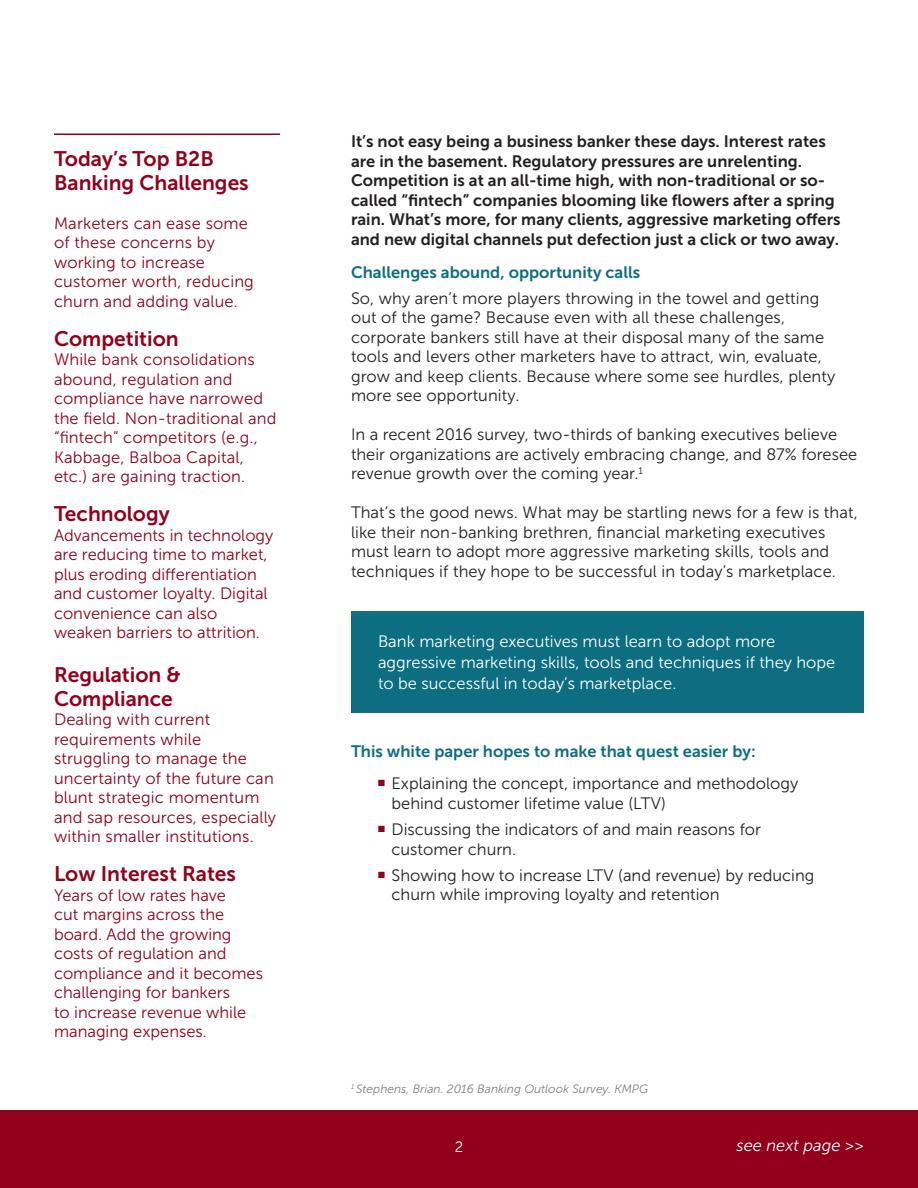
<style>
.page{position:relative;width:918px;height:1188px;background:#fff}
.page>*{position:absolute;margin:0;border:0;box-sizing:border-box;transform-origin:0 0}
.t1{font:21px/24px "Museo Sans 700";color:#92001c}
.t2{font:16.5px/19.5px "Museo Sans 300";letter-spacing:.005em;color:#231f20}
.t3{font:16.5px/19.5px "Museo Sans 300";letter-spacing:.01em;color:#92001c}
.t4{font:16.5px/19.5px "Museo Sans 700";color:#231f20}
.t5{font:16.5px/21px "Museo Sans 300";color:#fff}
.t6{font:16.5px "Museo Sans 700";color:#0d6d81}
.t7{font:italic 16.5px "Museo Sans 300";color:#fff}
.Bullets{font:15px "Museo Sans 300";color:#fff}
.t8{font:italic 12px "Museo Sans 300";color:#7f7f7f}
</style>
<div class="page">
<div style="left:351px;top:611px;width:513px;height:102px;background:#0d6d81"></div>
<div style="left:0;top:1110px;width:918px;height:78px;background:#92001c"></div>
<hr style="left:54px;top:134px;width:226px;height:1px;background:#92001c">
<p class="t1" style="left:54px;top:147px;width:196px">Today’s Top B2B<br>Banking Challenges</p>
<p class="t3" style="left:54px;top:214px;width:201px">Marketers can ease some of these concerns by working to increase customer worth, reducing churn and adding value.</p>
<p class="t1" style="left:54px;top:327px;width:126px">Competition</p>
<p class="t3" style="left:54px;top:350px;width:224px">While bank consolidations abound, regulation and compliance have narrowed the field. Non-traditional and “fintech” competitors (e.g.,<br>Kabbage, Balboa Capital, etc.) are gaining traction.</p>
<p class="t1" style="left:54px;top:502px;width:117px">Technology</p>
<p class="t3" style="left:54px;top:526px;width:221px">Advancements in technology are reducing time to market, plus eroding differentiation and customer loyalty. Digital convenience can also weaken barriers to attrition.</p>
<p class="t1" style="left:54px;top:663px;width:128px">Regulation &amp;<br>Compliance</p>
<p class="t3" style="left:54px;top:710px;width:224px">Dealing with current requirements while struggling to manage the uncertainty of the future can blunt strategic momentum and sap resources, especially within smaller institutions.</p>
<p class="t1" style="left:54px;top:862px;width:184px">Low Interest Rates</p>
<p class="t3" style="left:54px;top:886px;width:211px">Years of low rates have<br>cut margins across the board. Add the growing costs of regulation and compliance and it becomes challenging for bankers<br>to increase revenue while managing expenses.</p>
<p class="t4" style="left:351px;top:132px;width:491px">It’s not easy being a business banker these days. Interest rates are in the basement. Regulatory pressures are unrelenting.<br>Competition is at an all-time high, with non-traditional or so&shy;called “fintech” companies blooming like flowers after a spring rain. What’s more, for many clients, aggressive marketing offers and new digital channels put defection just a click or two away.</p>
<p class="t6" style="left:351px;top:263px;width:291px">Challenges abound, opportunity calls</p>
<p class="t2" style="left:351px;top:288px;width:470px">So, why aren’t more players throwing in the towel and getting</p>
<p class="t2" style="left:351px;top:308px;width:436px">out of the game? Because even with all these challenges,</p>
<p class="t2" style="left:351px;top:327px;width:486px">corporate bankers still have at their disposal many of the same tools and levers other marketers have to attract, win, evaluate, grow and keep clients. Because where some see hurdles, plenty more see opportunity.</p>
<p class="t2" style="left:351px;top:425px;width:508px">In a recent 2016 survey, two-thirds of banking executives believe their organizations are actively embracing change, and 87% foresee revenue growth over the coming year.<sup>1</sup></p>
<p class="t2" style="left:351px;top:503px;width:508px">That’s the good news. What may be startling news for a few is that, like their non-banking brethren, financial marketing executives must learn to adopt more aggressive marketing skills, tools and techniques if they hope to be successful in today’s marketplace.</p>
<p class="t5" style="left:378px;top:631px;width:459px">Bank marketing executives must learn to adopt more aggressive marketing skills, tools and techniques if they hope to be successful in today’s marketplace.</p>
<p class="t6" style="left:351px;top:742px;width:406px">This white paper hopes to make that quest easier by:</p>
<p class="t2" style="left:392px;top:774px;width:408px;text-indent:-14px"><sup>■</sup> Explaining the concept, importance and methodology behind customer lifetime value (LTV)</p>
<p class="t2" style="left:392px;top:820px;width:371px;text-indent:-14px"><sup>■</sup> Discussing the indicators of and main reasons for customer churn.</p>
<p class="t2" style="left:392px;top:866px;width:424px;text-indent:-14px"><sup>■</sup> Showing how to increase LTV (and revenue) by reducing churn while improving loyalty and retention</p>
<p class="t8" style="left:351px;top:1083px;width:299px"><sup>1</sup> Stephens, Brian. 2016 Banking Outlook Survey. KMPG</p>
<p class="Bullets" style="left:455px;top:1139px;width:10px">2</p>
<p class="t7" style="left:736px;top:1136px;width:129px">see next page &gt;&gt;</p>
</div>
